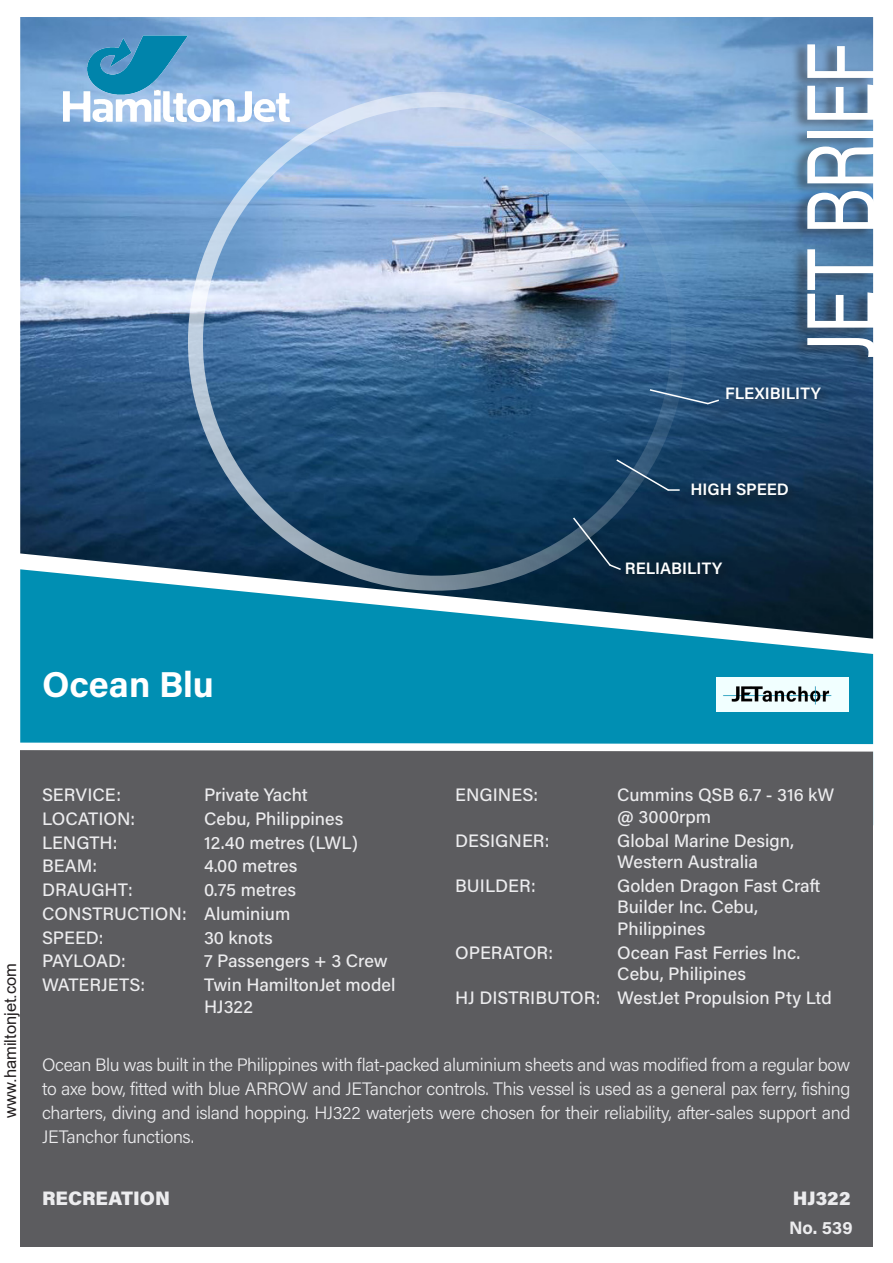
<style>
.page{position:relative;width:893px;height:1263px;background:#fff}
.page>*{position:absolute;margin:0;border:0;box-sizing:border-box;transform-origin:0 0}
.t1{font:97.5px "Acumin Pro";letter-spacing:-.035em;color:#fff;scale:.77 1}
.t2{font:700 36px "Acumin Pro";color:#fff}
.t3{font:900 19.5px "Acumin Pro";color:#ececee}
.Table_text_2{font:500 18px/21.6px "Acumin Pro";color:#ececee}
.Body_Text{font:300 18px/24px "Acumin Pro";letter-spacing:-.02em;color:#ececee;text-align:justify}
.t4{font:700 18px "Acumin Pro";color:#ececee}
.t5{font:600 16.5px "Acumin Pro";color:#fff}
.t6{font:16.5px "Arial";color:#231f20}
</style>
<div class="page">
<img style="left:20px;top:17px;width:853px;height:552px">
<img style="left:63px;top:17px;width:227px;height:104px">
<div style="left:20px;top:569px;width:853px;height:170px;background:#008fb3"></div>
<div style="left:20px;top:749px;width:853px;height:497px;background:#5c5c5f"></div>
<svg style="left:20px;top:739px;width:854px;height:16px"></svg>
<svg style="left:710px;top:223px;width:160px;height:411px;background:#224463"></svg>
<div style="left:622px;top:558px;width:112px;height:28px;background:#092135"></div>
<div style="left:722px;top:383px;width:111px;height:28px;background:#231f20;opacity:.52"></div>
<div style="left:688px;top:479px;width:112px;height:28px;background:#231f20;opacity:.52"></div>
<svg style="left:143px;top:47px;width:567px;height:589px;background:#5f87ab"></svg>
<div style="left:620px;top:463px;width:66px;height:45px;background:#231f20;opacity:.52"></div>
<div style="left:671px;top:491px;width:27px;height:18px;background:#0d2e4e"></div>
<svg style="left:615px;top:458px;width:65px;height:34px;background:#274d6d"></svg>
<div style="left:653px;top:392px;width:73px;height:30px;background:#231f20;opacity:.52"></div>
<div style="left:711px;top:403px;width:26px;height:19px;background:#231f20;opacity:.52"></div>
<svg style="left:648px;top:388px;width:73px;height:17px"></svg>
<div style="left:576px;top:521px;width:52px;height:62px;background:#06253f"></div>
<div style="left:613px;top:568px;width:26px;height:20px;background:#09243a"></div>
<svg style="left:571px;top:516px;width:51px;height:55px"></svg>
<div style="left:790px;top:41px;width:86px;height:328px;background:#231f20;opacity:.5"></div>
<img style="left:717px;top:678px;width:131px;height:33px">
<p class="t1" style="left:774px;top:359px;width:413px;rotate:-90deg">JET BRIEF</p>
<p class="t5" style="left:725px;top:382px;width:97px">FLEXIBILITY</p>
<p class="t5" style="left:690px;top:478px;width:100px">HIGH SPEED</p>
<p class="t5" style="left:625px;top:557px;width:99px">RELIABILITY</p>
<p class="t2" style="left:42px;top:659px;width:173px">Ocean Blu</p>
<p class="t6" style="left:-1px;top:1118px;width:156px;rotate:-90deg">www.hamiltonjet.com</p>
<p class="Table_text_2" style="left:42px;top:783px;width:81px">SERVICE:</p>
<p class="Table_text_2" style="left:204px;top:783px;width:105px">Private Yacht</p>
<p class="Table_text_2" style="left:42px;top:807px;width:95px">LOCATION:</p>
<p class="Table_text_2" style="left:204px;top:807px;width:141px">Cebu, Philippines</p>
<p class="Table_text_2" style="left:42px;top:831px;width:77px">LENGTH:</p>
<p class="Table_text_2" style="left:204px;top:831px;width:155px">12.40 metres (LWL)</p>
<p class="Table_text_2" style="left:42px;top:854px;width:57px">BEAM:</p>
<p class="Table_text_2" style="left:204px;top:854px;width:95px">4.00 metres</p>
<p class="Table_text_2" style="left:42px;top:878px;width:92px">DRAUGHT:</p>
<p class="Table_text_2" style="left:204px;top:878px;width:93px">0.75 metres</p>
<p class="Table_text_2" style="left:42px;top:902px;width:250px">CONSTRUCTION: Aluminium</p>
<p class="Table_text_2" style="left:42px;top:926px;width:63px">SPEED:</p>
<p class="Table_text_2" style="left:204px;top:926px;width:70px">30 knots</p>
<p class="Table_text_2" style="left:42px;top:949px;width:85px">PAYLOAD:</p>
<p class="Table_text_2" style="left:204px;top:949px;width:185px">7 Passengers + 3 Crew</p>
<p class="Table_text_2" style="left:42px;top:973px;width:105px">WATERJETS:</p>
<p class="Table_text_2" style="left:204px;top:973px;width:193px">Twin HamiltonJet model<br>HJ322</p>
<p class="Table_text_2" style="left:455px;top:783px;width:84px">ENGINES:</p>
<p class="Table_text_2" style="left:617px;top:783px;width:219px">Cummins QSB 6.7 - 316 kW @ 3000rpm</p>
<p class="Table_text_2" style="left:455px;top:829px;width:96px">DESIGNER:</p>
<p class="Table_text_2" style="left:617px;top:829px;width:178px">Global Marine Design,<br>Western Australia</p>
<p class="Table_text_2" style="left:455px;top:874px;width:82px">BUILDER:</p>
<p class="Table_text_2" style="left:617px;top:874px;width:205px">Golden Dragon Fast Craft<br>Builder Inc. Cebu,<br>Philippines</p>
<p class="Table_text_2" style="left:455px;top:941px;width:100px">OPERATOR:</p>
<p class="Table_text_2" style="left:617px;top:941px;width:185px">Ocean Fast Ferries Inc.<br>Cebu, Philipines</p>
<p class="Table_text_2" style="left:455px;top:986px;width:378px">HJ DISTRIBUTOR: WestJet Propulsion Pty Ltd</p>
<p class="Body_Text" style="left:42px;top:1052px;width:810px">Ocean Blu was built in the Philippines with flat-packed aluminium sheets and was modified from a regular bow to axe bow, fitted with blue ARROW and JETanchor controls. This vessel is used as a general pax ferry, fishing charters, diving and island hopping. HJ322 waterjets were chosen for their reliability, after-sales support and JETanchor functions.</p>
<p class="t3" style="left:42px;top:1184px;width:129px">RECREATION</p>
<p class="t3" style="left:793px;top:1184px;width:59px">HJ322</p>
<p class="t4" style="left:789px;top:1215px;width:65px">No. 539</p>
</div>
